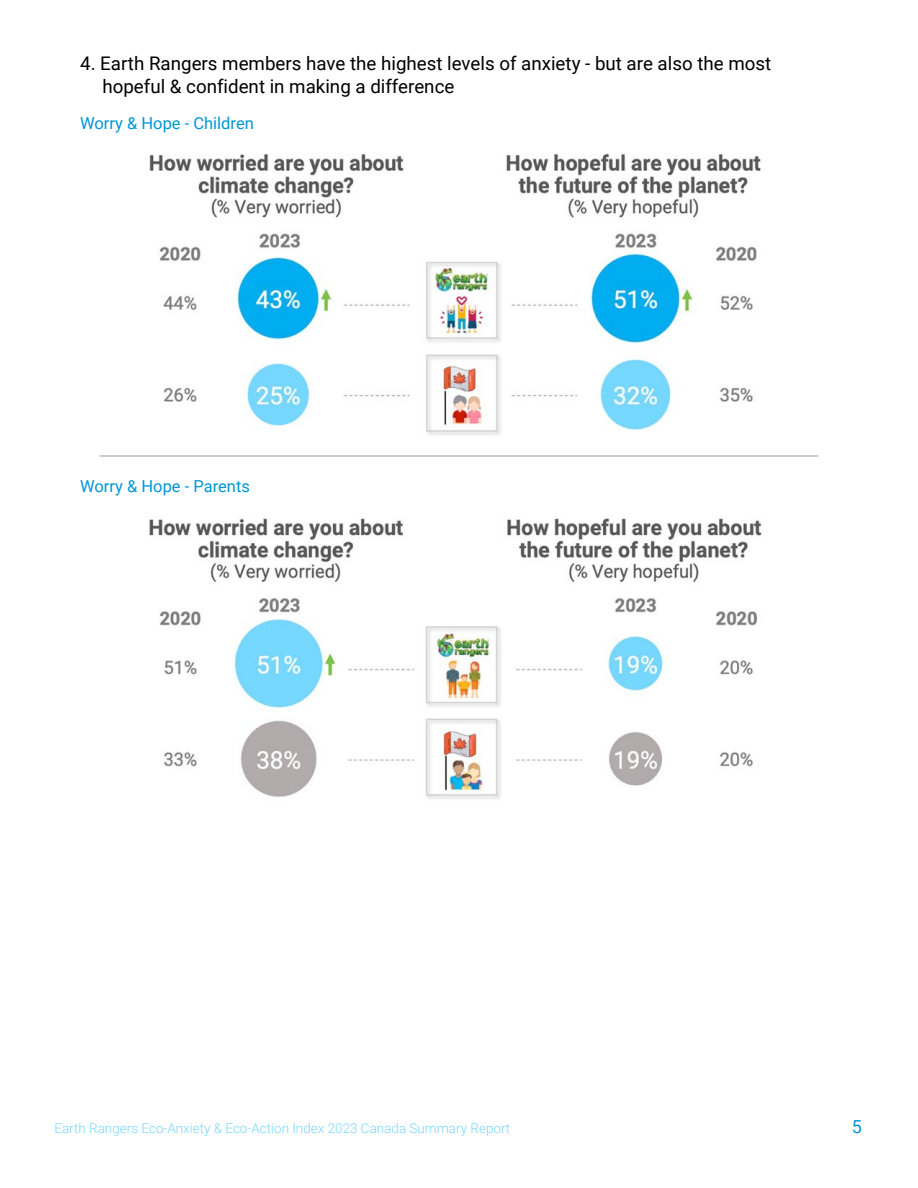
<style>
.page{position:relative;width:918px;height:1188px;background:#fff}
.page>*{position:absolute;margin:0;border:0;box-sizing:border-box;transform-origin:0 0}
.t1{font:18.75px/22.5px "Roboto";color:#000}
.t2{font:18px "Roboto";color:#0096d6}
.t3{font:16.5px "Roboto";color:#0096d6}
.t4{font:300 13.5px "Roboto";color:#77d7fe}
</style>
<div class="page">
<img style="left:149px;top:518px;width:613px;height:281px">
<img style="left:149px;top:153px;width:612px;height:282px">
<hr style="left:99px;top:456px;width:719px;height:1px;background:#a19b9b">
<p class="t1" style="left:102px;top:52px;width:670px;text-indent:-22px">4. Earth Rangers members have the highest levels of anxiety - but are also the most hopeful &amp; confident in making a difference</p>
<p class="t3" style="left:80px;top:111px;width:175px">Worry &amp; Hope - Children</p>
<p class="t3" style="left:80px;top:474px;width:171px">Worry &amp; Hope - Parents</p>
<p class="t4" style="left:54px;top:1119px;width:457px">Earth Rangers Eco-Anxiety &amp; Eco-Action Index 2023 Canada Summary Report</p>
<p class="t2" style="left:852px;top:1114px;width:12px">5</p>
</div>
